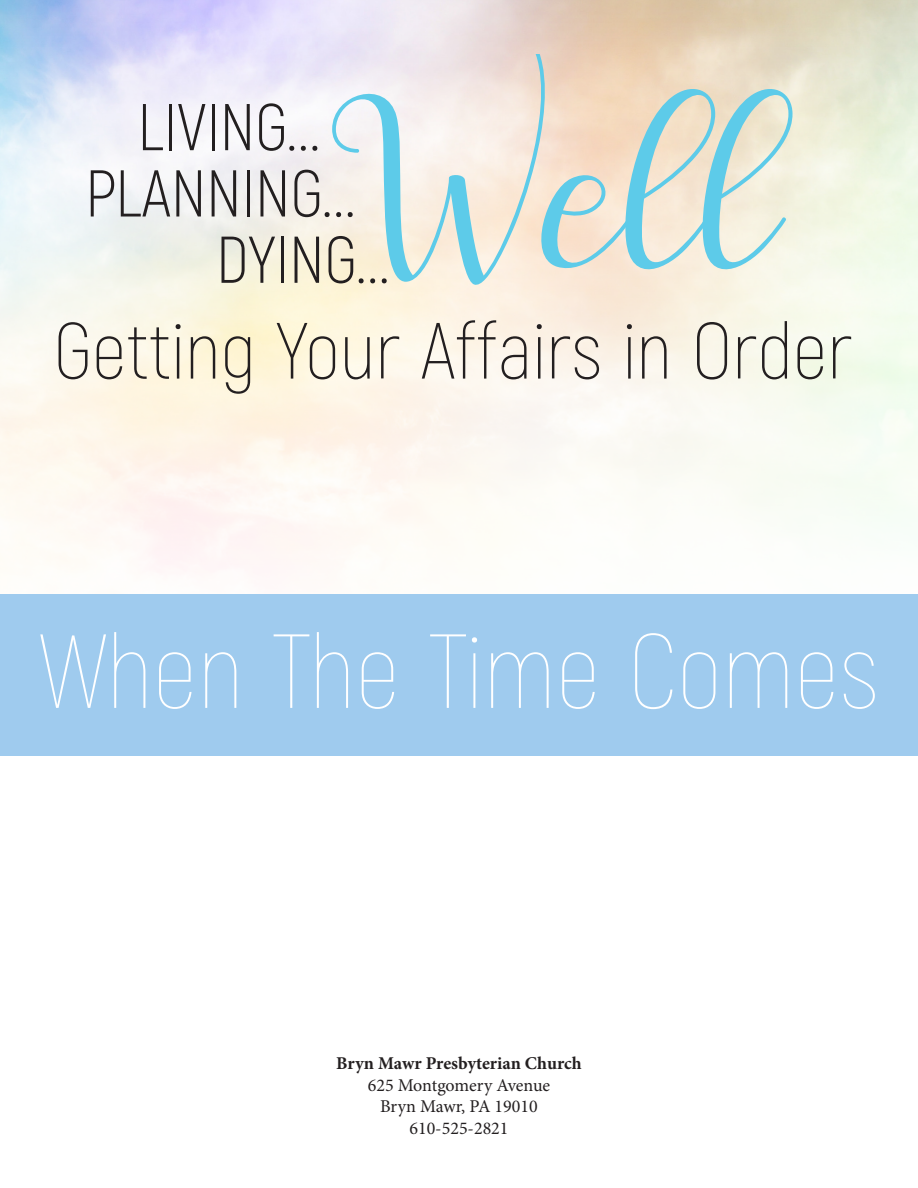
<style>
.page{position:relative;width:918px;height:1188px;background:#fff}
.page>*{position:absolute;margin:0;border:0;box-sizing:border-box;transform-origin:0 0}
.t1{font:340.5px "Marchy Script";color:#5dcbe9}
.t2{font:100 105px "Akrobat";color:#fff}
.t3{font:200 79.5px "Akrobat";color:#231f20}
.t4{font:300 66px "Akrobat";color:#231f20}
.t5{font:18px "Minion Pro";color:#231f20}
.t6{font:700 18px "Minion Pro";color:#231f20}
</style>
<div class="page">
<div style="left:0;top:594px;width:918px;height:162px;background:#9fcbee"></div>
<p class="t1" style="left:329px;top:24px;width:455px">Well</p>
<p class="t4" style="left:138px;top:88px;width:185px">LIVING...</p>
<p class="t4" style="left:85px;top:155px;width:272px">PLANNING...</p>
<p class="t4" style="left:216px;top:221px;width:175px">DYING...</p>
<p class="t3" style="left:53px;top:304px;width:801px">Getting Your Affairs in Order</p>
<p class="t2" style="left:39px;top:610px;width:842px">When The Time Comes</p>
<p class="t6" style="left:336px;top:1051px;width:247px">Bryn Mawr Presbyterian Church</p>
<p class="t5" style="left:368px;top:1073px;width:184px">625 Montgomery Avenue</p>
<p class="t5" style="left:380px;top:1095px;width:159px">Bryn Mawr, PA 19010</p>
<p class="t5" style="left:409px;top:1116px;width:101px">610-525-2821</p>
</div>
